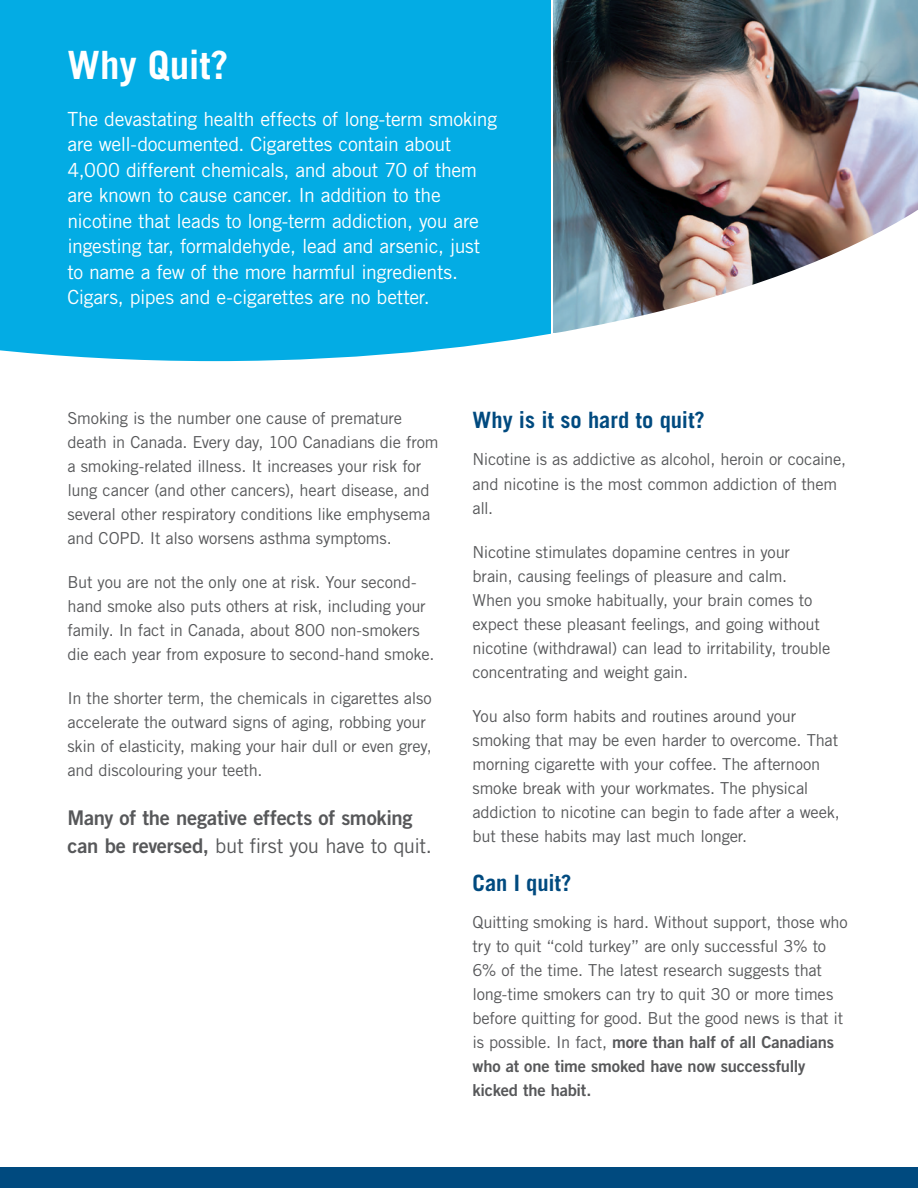
<style>
.page{position:relative;width:918px;height:1188px;background:#fff}
.page>*{position:absolute;margin:0;border:0;box-sizing:border-box;transform-origin:0 0}
.t1{font:700 39px "Trade Gothic LT Std";letter-spacing:.005em;color:#fff}
.t2{font:700 22.5px "Trade Gothic LT Std";letter-spacing:.005em;color:#004a7f}
.t3{font:20.25px "Trade Gothic LT Std";letter-spacing:-.02em;color:#57585a}
.t4{font:20.25px "Trade Gothic LT Std Bd 2";letter-spacing:-.015em;color:#57585a}
.t5{font:19.5px/25.5px "Trade Gothic LT Std";letter-spacing:-.015em;color:#fff}
.t6{font:16.5px/24px "Trade Gothic LT Std";letter-spacing:-.015em;color:#57585a}
.t7{font:16.5px/24px "Trade Gothic LT Std Bd 2";letter-spacing:-.01em;color:#57585a}
.s1{font-family:"Trade Gothic LT Std Bd 2"}
.s2{font-family:"Trade Gothic LT Std"}
</style>
<div class="page">
<div style="left:0;top:1168px;width:918px;height:20px;background:#004a7f"></div>
<div style="left:0;top:0;width:550px;height:364px;background:#03ace4"></div>
<img style="left:554px;top:0;width:364px;height:201px">
<svg style="left:0;top:201px;width:918px;height:163px"></svg>
<h1 class="t1" style="left:68px;top:42px;width:162px">Why Quit?</h1>
<p class="t5" style="left:68px;top:106px;width:431px">The devastating health effects of long-term smoking are well-documented. Cigarettes contain about 4,000 different chemicals, and about 70 of them are known to cause cancer. In addition to the nicotine that leads to long-term addiction, you are ingesting tar, formaldehyde, lead and arsenic, just to name a few of the more harmful ingredients.<br>Cigars, pipes and e-cigarettes are no better.</p>
<p class="t6" style="left:68px;top:406px;width:373px">Smoking is the number one cause of premature death in Canada. Every day, 100 Canadians die from a smoking-related illness. It increases your risk for lung cancer (and other cancers), heart disease, and several other respiratory conditions like emphysema and COPD. It also worsens asthma symptoms.</p>
<p class="t6" style="left:68px;top:570px;width:368px">But you are not the only one at risk. Your second&shy;hand smoke also puts others at risk, including your family. In fact in Canada, about 800 non-smokers die each year from exposure to second-hand smoke.</p>
<p class="t6" style="left:68px;top:686px;width:366px">In the shorter term, the chemicals in cigarettes also accelerate the outward signs of aging, robbing your skin of elasticity, making your hair dull or even grey, and discolouring your teeth.</p>
<p class="t4" style="left:68px;top:805px;width:347px">Many of the negative effects of smoking</p>
<p class="t3" style="left:68px;top:834px;width:366px"><span class="s1">can be reversed,</span> but first you have to quit.</p>
<h2 class="t2" style="left:472px;top:406px;width:234px">Why is it so hard to quit?</h2>
<p class="t6" style="left:472px;top:447px;width:375px">Nicotine is as addictive as alcohol, heroin or cocaine, and nicotine is the most common addiction of them all.</p>
<p class="t6" style="left:472px;top:540px;width:359px">Nicotine stimulates dopamine centres in your brain, causing feelings of pleasure and calm.<br>When you smoke habitually, your brain comes to expect these pleasant feelings, and going without nicotine (withdrawal) can lead to irritability, trouble concentrating and weight gain.</p>
<p class="t6" style="left:472px;top:704px;width:369px">You also form habits and routines around your smoking that may be even harder to overcome. That morning cigarette with your coffee. The afternoon smoke break with your workmates. The physical addiction to nicotine can begin to fade after a week, but these habits may last much longer.</p>
<h2 class="t2" style="left:472px;top:869px;width:100px">Can I quit?</h2>
<p class="t6" style="left:472px;top:910px;width:377px">Quitting smoking is hard. Without support, those who try to quit “cold turkey” are only successful 3% to 6% of the time. The latest research suggests that long-time smokers can try to quit 30 or more times before quitting for good. But the good news is that it</p>
<p class="t7" style="left:472px;top:1030px;width:363px"><span class="s2">is possible. In fact,</span> more than half of all Canadians who at one time smoked have now successfully kicked the habit.</p>
</div>
